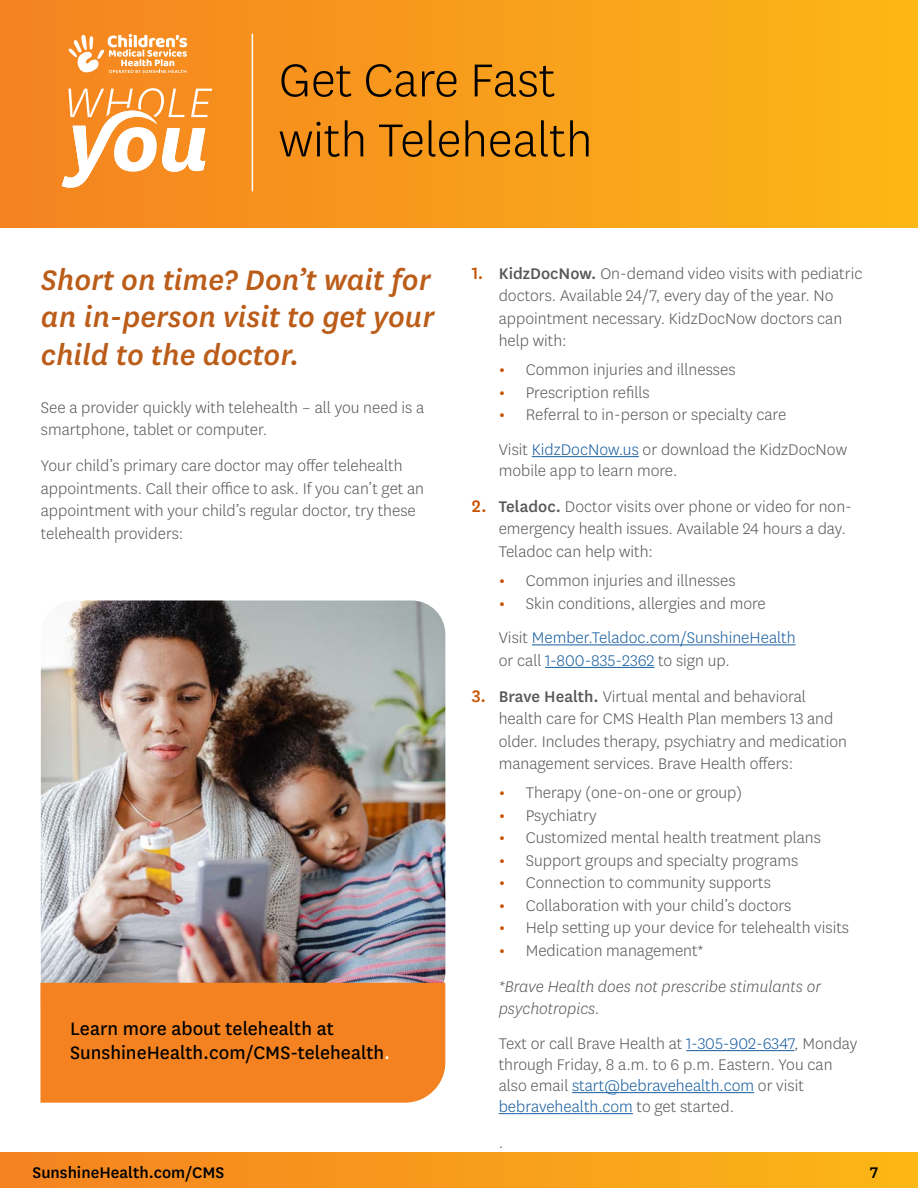
<style>
.page{position:relative;width:918px;height:1188px;background:#fff}
.page>*{position:absolute;margin:0;border:0;box-sizing:border-box;transform-origin:0 0}
.t1{font:300 54px/60px "Centene Sans";color:#000}
.t2{font:italic 500 33px/37.5px "Centene Sans";color:#bb5c19;text-align:justify}
.t3{font:21px/24px "Centene Sans";color:#000}
.t4{font:300 18px/22.5px "Centene Sans";color:#57585a}
.t5{font:italic 300 18px/36px "Centene Sans";color:#57585a}
.t6{font:300 18px/22.5px "Centene Sans";color:#175d9e}
.t7{font:500 18px "Centene Sans";color:#000}
.s1{color:#fff}
.s2{font-weight:500;font-size:19.5px;color:#c65300}
.s3{font-weight:500}
.s4{color:#175d9e}
.s5{color:#57585a}
.s6{font-weight:500;font-style:normal;font-size:19.5px;color:#c65300}
.s7{font-style:normal}
</style>
<div class="page">
<div style="left:0;top:1153px;width:918px;height:35px;background:linear-gradient(to right,#f48221,#fbb617)"></div>
<img style="left:41px;top:600px;width:404px;height:383px">
<div style="left:0;top:0;width:918px;height:228px;background:linear-gradient(to right,#f48221,#fbb617)"></div>
<svg style="left:62px;top:88px;width:150px;height:100px"></svg>
<hr style="left:252px;top:34px;width:1px;height:157px;background:#fff">
<svg style="left:68px;top:34px;width:119px;height:39px"></svg>
<hr style="left:532px;top:456px;width:107px;height:1px;background:#175d9e">
<hr style="left:532px;top:644px;width:264px;height:1px;background:#175d9e">
<hr style="left:545px;top:667px;width:109px;height:1px;background:#175d9e">
<hr style="left:686px;top:1050px;width:108px;height:1px;background:#175d9e">
<hr style="left:572px;top:1092px;width:182px;height:1px;background:#175d9e">
<hr style="left:499px;top:1113px;width:134px;height:1px;background:#175d9e">
<div style="left:40px;top:983px;width:405px;height:120px;background:#f58220"></div>
<h2 class="t1" style="left:279px;top:48px;width:315px">Get Care Fast with Telehealth</h2>
<h3 class="t2" style="left:41px;top:259px;width:395px">Short on time? Don’t wait for an in-person visit to get your child to the doctor.</h3>
<p class="t4" style="left:41px;top:396px;width:385px">See a provider quickly with telehealth – all you need is a smartphone, tablet or computer.</p>
<p class="t4" style="left:41px;top:454px;width:385px">Your child’s primary care doctor may offer telehealth appointments. Call their office to ask. If you can’t get an appointment with your child’s regular doctor, try these telehealth providers:</p>
<p class="t3" style="left:70px;top:1015px;width:322px">Learn more about telehealth at<br>SunshineHealth.com/CMS-telehealth<span class="s1">.</span></p>
<p class="t4" style="left:499px;top:261px;width:365px;text-indent:-27px"><span class="s2">1.</span> <span class="s3">KidzDocNow.</span> On-demand video visits with pediatric doctors. Available 24/7, every day of the year. No appointment necessary. KidzDocNow doctors can help with:</p>
<p class="t4" style="left:499px;top:358px;width:238px"><span class="s2">•</span> Common injuries and illnesses</p>
<p class="t4" style="left:499px;top:381px;width:153px"><span class="s2">•</span> Prescription refills</p>
<p class="t4" style="left:499px;top:403px;width:289px"><span class="s2">•</span> Referral to in-person or specialty care</p>
<p class="t4" style="left:499px;top:438px;width:350px;line-height:21px">Visit <span class="s4">KidzDocNow.us</span> or download the KidzDocNow mobile app to learn more.</p>
<p class="t4" style="left:499px;top:495px;width:355px;text-indent:-27px"><span class="s2">2.</span> <span class="s3">Teladoc.</span> Doctor visits over phone or video for non&shy;emergency health issues. Available 24 hours a day.<br>Teladoc can help with:</p>
<p class="t4" style="left:499px;top:569px;width:238px"><span class="s2">•</span> Common injuries and illnesses</p>
<p class="t4" style="left:499px;top:591px;width:269px"><span class="s2">•</span> Skin conditions, allergies and more</p>
<p class="t6" style="left:499px;top:626px;width:298px"><span class="s5">Visit</span> Member.Teladoc.com/SunshineHealth <span class="s5">or call</span> 1-800-835-2362 <span class="s5">to sign up.</span></p>
<p class="t4" style="left:499px;top:684px;width:350px;text-indent:-27px"><span class="s2">3.</span> <span class="s3">Brave Health.</span> Virtual mental and behavioral health care for CMS Health Plan members 13 and older. Includes therapy, psychiatry and medication management services. Brave Health offers:</p>
<p class="t4" style="left:499px;top:781px;width:245px"><span class="s2">•</span> Therapy (one-on-one or group)</p>
<p class="t4" style="left:499px;top:804px;width:99px"><span class="s2">•</span> Psychiatry</p>
<p class="t4" style="left:499px;top:826px;width:324px"><span class="s2">•</span> Customized mental health treatment plans</p>
<p class="t4" style="left:499px;top:849px;width:301px"><span class="s2">•</span> Support groups and specialty programs</p>
<p class="t4" style="left:499px;top:871px;width:274px"><span class="s2">•</span> Connection to community supports</p>
<p class="t4" style="left:499px;top:894px;width:294px"><span class="s2">•</span> Collaboration with your child’s doctors</p>
<p class="t4" style="left:499px;top:916px;width:352px"><span class="s2">•</span> Help setting up your device for telehealth visits</p>
<p class="t5" style="left:499px;top:932px;width:324px"><span class="s6">•</span> <span class="s7">Medication management*<br></span>*Brave Health does not prescribe stimulants or</p>
<p class="t5" style="left:499px;top:990px;width:103px">psychotropics.</p>
<p class="t4" style="left:499px;top:1032px;width:360px;line-height:21px">Text or call Brave Health at <span class="s4">1-305-902-6347</span>, Monday through Friday, 8 a.m. to 6 p.m. Eastern. You can also email <span class="s4">start@bebravehealth.com</span> or visit <span class="s4">bebravehealth.com</span> to get started.</p>
<p class="t4" style="left:499px;top:1131px;width:6px">.</p>
<p class="t7" style="left:33px;top:1160px;width:193px">SunshineHealth.com/CMS</p>
<p class="t7" style="left:870px;top:1160px;width:10px">7</p>
</div>
